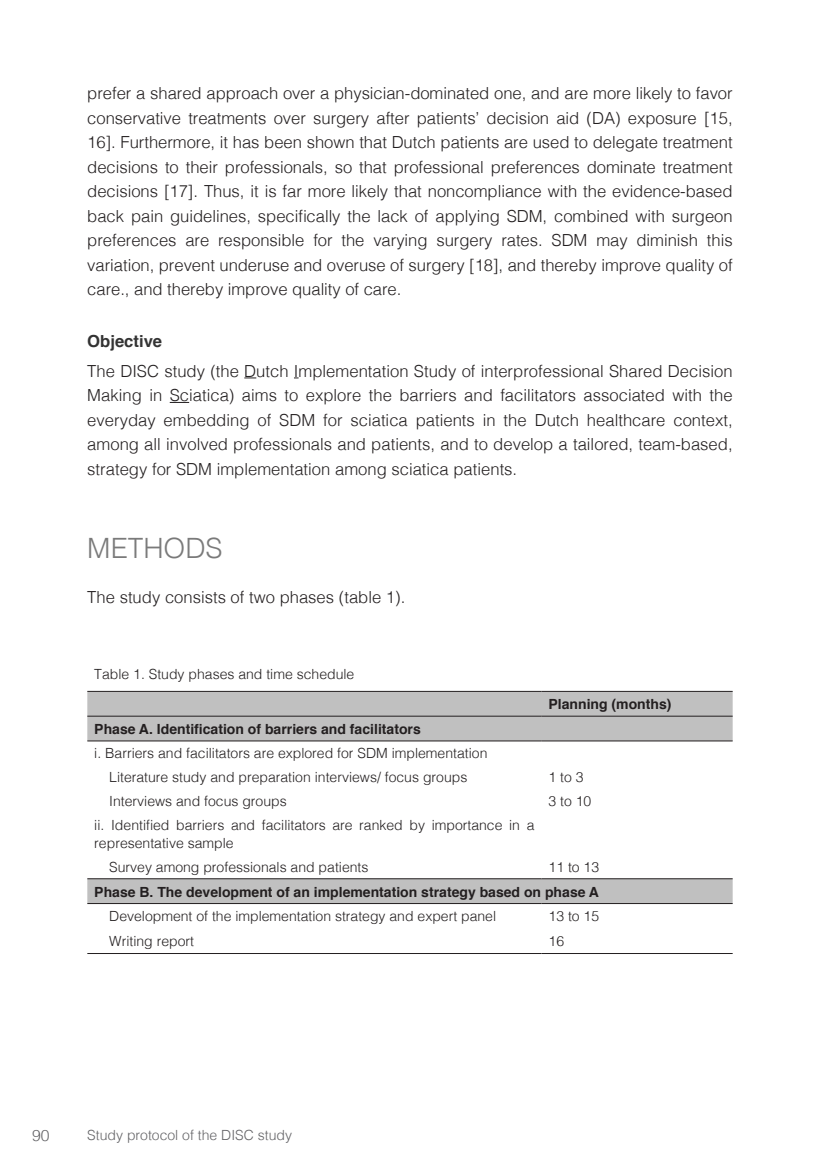
<style>
.page{position:relative;width:820px;height:1167px;background:#fff}
.page>*{position:absolute;margin:0;border:0;box-sizing:border-box;transform-origin:0 0}
.t1{font:300 28px "Helvetica";color:#7a7a7a}
.t2{font:300 16.62px/24.5px "Helvetica";color:#231f20;text-align:justify}
.t3{font:700 16.62px "Helvetica";color:#333}
.t4{font:300 15.75px "Helvetica";color:#636366}
.t5{font:300 14px/24px "Helvetica";color:#231f20;text-align:center}
.t6{font:700 14px "Helvetica";color:#231f20}
.t7{font:300 14px "Helvetica";color:#636366}
</style>
<div class="page">
<svg style="left:244px;top:377px;width:12px;height:1px"></svg>
<svg style="left:170px;top:402px;width:19px;height:1px"></svg>
<svg style="left:87px;top:692px;width:645px;height:211px"></svg>
<hr style="left:87px;top:691px;width:454px;height:1px;background:#231f20">
<hr style="left:541px;top:691px;width:191px;height:1px;background:#231f20">
<hr style="left:87px;top:716px;width:454px;height:1px;background:#231f20">
<hr style="left:541px;top:716px;width:191px;height:1px;background:#231f20">
<hr style="left:87px;top:740px;width:454px;height:1px;background:#231f20">
<hr style="left:541px;top:740px;width:191px;height:1px;background:#231f20">
<hr style="left:87px;top:878px;width:454px;height:1px;background:#231f20">
<hr style="left:541px;top:878px;width:191px;height:1px;background:#231f20">
<hr style="left:87px;top:903px;width:454px;height:1px;background:#231f20">
<hr style="left:541px;top:903px;width:191px;height:1px;background:#231f20">
<hr style="left:87px;top:953px;width:454px;height:1px;background:#231f20">
<hr style="left:541px;top:953px;width:191px;height:1px;background:#231f20">
<p class="t2" style="left:87px;top:80px;width:646px">prefer a shared approach over a physician-dominated one, and are more likely to favor conservative treatments over surgery after patients’ decision aid (DA) exposure [15, 16]. Furthermore, it has been shown that Dutch patients are used to delegate treatment decisions to their professionals, so that professional preferences dominate treatment decisions [17]. Thus, it is far more likely that noncompliance with the evidence-based back pain guidelines, specifically the lack of applying SDM, combined with surgeon preferences are responsible for the varying surgery rates. SDM may diminish this variation, prevent underuse and overuse of surgery [18], and thereby improve quality of care., and thereby improve quality of care.</p>
<p class="t3" style="left:87px;top:328px;width:76px">Objective</p>
<p class="t2" style="left:87px;top:357px;width:646px">The DISC study (the Dutch Implementation Study of interprofessional Shared Decision Making in Sciatica) aims to explore the barriers and facilitators associated with the everyday embedding of SDM for sciatica patients in the Dutch healthcare context, among all involved professionals and patients, and to develop a tailored, team-based, strategy for SDM implementation among sciatica patients.</p>
<h1 class="t1" style="left:87px;top:524px;width:137px">METHODS</h1>
<p class="t2" style="left:87px;top:583px;width:319px">The study consists of two phases (table 1).</p>
<p class="t5" style="left:94px;top:661px;width:261px">Table 1. Study phases and time schedule</p>
<p class="t6" style="left:94px;top:718px;width:328px">Phase A. Identification of barriers and facilitators</p>
<p class="t5" style="left:94px;top:740px;width:394px">i. Barriers and facilitators are explored for SDM implementation<br>Literature study and preparation interviews/ focus groups</p>
<p class="t6" style="left:548px;top:693px;width:124px">Planning (months)</p>
<p class="t5" style="left:548px;top:764px;width:37px">1 to 3</p>
<p class="t5" style="left:109px;top:788px;width:179px">Interviews and focus groups</p>
<p class="t5" style="left:548px;top:788px;width:44px">3 to 10</p>
<p class="t5" style="left:94px;top:815px;width:441px;line-height:17.5px;text-align:left">ii. Identified barriers and facilitators are ranked by importance in a representative sample</p>
<p class="t5" style="left:109px;top:854px;width:261px">Survey among professionals and patients</p>
<p class="t5" style="left:548px;top:854px;width:52px">11 to 13</p>
<p class="t6" style="left:94px;top:880px;width:506px">Phase B. The development of an implementation strategy based on phase A</p>
<p class="t5" style="left:109px;top:902px;width:388px">Development of the implementation strategy and expert panel</p>
<p class="t5" style="left:548px;top:902px;width:52px">13 to 15</p>
<p class="t5" style="left:109px;top:928px;width:86px">Writing report</p>
<p class="t5" style="left:548px;top:928px;width:17px">16</p>
<p class="t4" style="left:32px;top:1121px;width:19px">90</p>
<p class="t7" style="left:87px;top:1123px;width:206px">Study protocol of the DISC study</p>
</div>
